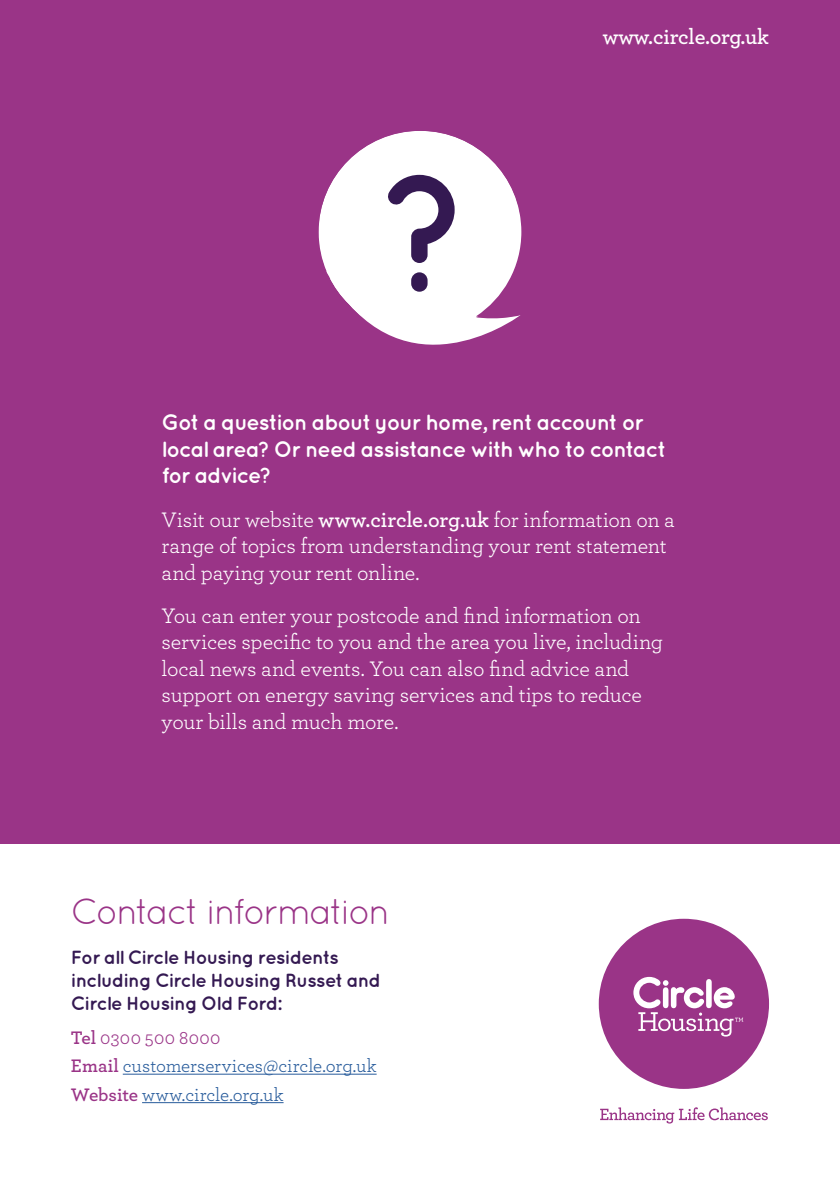
<style>
.page{position:relative;width:840px;height:1191px;background:#fff}
.page>*{position:absolute;margin:0;border:0;box-sizing:border-box;transform-origin:0 0}
.t1{font:36px "Quicksand";letter-spacing:-.065em;color:#9a3487}
.t2{font:22px/26.4px "Archer";letter-spacing:-.01em;color:#fff}
.Paragraph_Style_1{font:700 22px/26.4px "Quicksand";letter-spacing:-.05em;color:#fff}
.t3{font:600 22px "Archer";letter-spacing:-.01em;color:#fff}
.Paragraph_Style_1-2{font:700 19px/22.8px "Quicksand";letter-spacing:-.045em;color:#341952}
.t4{font:19px "Archer";color:#275b9b}
.t5{font:19px "Archer";letter-spacing:.025em;color:#9a3487}
.s1{font-weight:600}
.s2{font-weight:600;color:#9a3487}
</style>
<div class="page">
<div style="left:0;top:0;width:839px;height:843px;background:#9a3487"></div>
<hr style="left:123px;top:1073px;width:253px;height:1px;background:#275b9b">
<hr style="left:142px;top:1102px;width:141px;height:1px;background:#275b9b">
<svg style="left:600px;top:1107px;width:167px;height:16px"></svg>
<div style="left:598px;top:918px;width:170px;height:171px;background:#9a3487;border-radius:50%"></div>
<svg style="left:633px;top:977px;width:109px;height:59px"></svg>
<svg style="left:318px;top:131px;width:186px;height:145px;fill:#fff"></svg>
<svg style="left:329px;top:175px;width:192px;height:170px;background:#e1d1e1"></svg>
<p class="t3" style="left:602px;top:20px;width:167px">www.circle.org.uk</p>
<p class="Paragraph_Style_1" style="left:161px;top:409px;width:506px">Got a question about your home, rent account or local area? Or need assistance with who to contact for advice?</p>
<p class="t2" style="left:161px;top:505px;width:514px">Visit our website <span class="s1">www.circle.org.uk</span> for information on a range of topics from understanding your rent statement and paying your rent online.</p>
<p class="t2" style="left:161px;top:601px;width:502px">You can enter your postcode and find information on services specific to you and the area you live, including local news and events. You can also find advice and support on energy saving services and tips to reduce your bills and much more.</p>
<p class="t1" style="left:71px;top:890px;width:321px">Contact information</p>
<p class="Paragraph_Style_1-2" style="left:71px;top:945px;width:311px">For all Circle Housing residents including Circle Housing Russet and<br>Circle Housing Old Ford:</p>
<p class="t5" style="left:71px;top:1024px;width:151px"><span class="s1">Tel</span> 0300 500 8000</p>
<p class="t4" style="left:71px;top:1052px;width:307px"><span class="s2">Email</span> customerservices@circle.org.uk</p>
<p class="t4" style="left:71px;top:1081px;width:214px"><span class="s2">Website</span> www.circle.org.uk</p>
</div>
